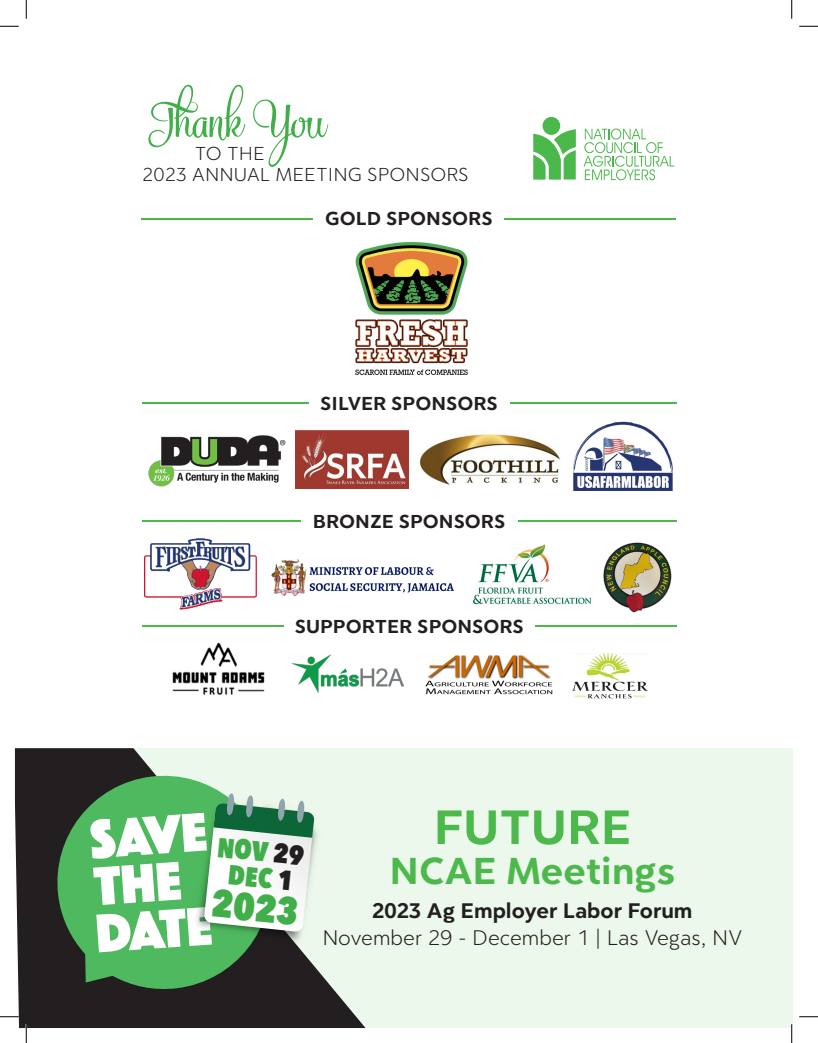
<style>
.page{position:relative;width:818px;height:1043px;background:#fff}
.page>*{position:absolute;margin:0;border:0;box-sizing:border-box;transform-origin:0 0}
.t1{font:60px "Mercury Script";color:#40ae49}
.t2{font:700 51.25px "Clarika Pro Grot";color:#4db94c}
.t3{font:700 40px "Clarika Pro Grot";color:#4db94c}
.t4{font:800 38.75px "Avenir Next Condensed";color:#40ae49}
.t5{font:800 27.5px "Avenir Next Condensed";color:#40ae49}
.t6{font:300 22.5px "Clarika Pro Grot";color:#231f20}
.t7{font:700 22.5px "Clarika Pro Grot";color:#231f20}
.t8{font:700 20px "Clarika Pro Grot";color:#231f20}
.t9{font:300 20px "Clarika Pro Grot";color:#231f20}
.s1{color:#231f20}
</style>
<div class="page">
<div style="left:26px;top:748px;width:766px;height:280px;background:#edf8ed"></div>
<svg style="left:15px;top:748px;width:350px;height:280px;fill:#231f20"></svg>
<svg style="left:51px;top:769px;width:226px;height:222px;background:#3e6e44"></svg>
<img style="left:174px;top:774px;width:168px;height:194px">
<svg style="left:90px;top:793px;width:224px;height:159px"></svg>
<svg style="left:583px;top:128px;width:91px;height:52px"></svg>
<div style="left:542px;top:117px;width:18px;height:18px;background:#4bb84b;border-radius:50%"></div>
<svg style="left:533px;top:129px;width:43px;height:51px"></svg>
<hr style="left:141px;top:218px;width:535px;height:1px;background:#4bb84b">
<img style="left:355px;top:242px;width:113px;height:133px">
<div style="left:313px;top:205px;width:191px;height:24px;background:#fff"></div>
<hr style="left:142px;top:402px;width:534px;height:2px;background:#4bb84b">
<hr style="left:142px;top:520px;width:534px;height:1px;background:#4bb84b">
<hr style="left:142px;top:625px;width:534px;height:1px;background:#4bb84b">
<img style="left:292px;top:655px;width:112px;height:37px">
<div style="left:309px;top:390px;width:200px;height:24px;background:#fff"></div>
<div style="left:300px;top:508px;width:217px;height:24px;background:#fff"></div>
<div style="left:284px;top:613px;width:250px;height:24px;background:#fff"></div>
<img style="left:572px;top:653px;width:75px;height:46px">
<img style="left:419px;top:434px;width:141px;height:51px">
<img style="left:148px;top:435px;width:138px;height:52px">
<img style="left:295px;top:430px;width:114px;height:59px">
<img style="left:573px;top:421px;width:100px;height:70px">
<img style="left:144px;top:538px;width:113px;height:71px">
<img style="left:271px;top:559px;width:183px;height:38px">
<img style="left:473px;top:544px;width:119px;height:61px">
<img style="left:603px;top:542px;width:68px;height:71px">
<img style="left:172px;top:642px;width:93px;height:53px">
<img style="left:425px;top:655px;width:128px;height:40px">
<svg style="left:0;top:25px;width:19px;height:2px"></svg>
<svg style="left:799px;top:25px;width:19px;height:2px"></svg>
<svg style="left:0;top:1015px;width:19px;height:2px"></svg>
<svg style="left:799px;top:1016px;width:19px;height:1px"></svg>
<svg style="left:25px;top:0;width:2px;height:19px"></svg>
<svg style="left:25px;top:1024px;width:2px;height:18px"></svg>
<svg style="left:791px;top:0;width:1px;height:19px"></svg>
<svg style="left:791px;top:1024px;width:1px;height:18px"></svg>
<p class="t1" style="left:152px;top:81px;width:176px">Thank You</p>
<p class="t9" style="left:195px;top:141px;width:72px">TO THE</p>
<p class="t9" style="left:142px;top:162px;width:328px">2023 ANNUAL MEETING SPONSORS</p>
<p class="t8" style="left:325px;top:205px;width:169px">GOLD SPONSORS</p>
<p class="t8" style="left:320px;top:390px;width:179px">SILVER SPONSORS</p>
<p class="t8" style="left:312px;top:509px;width:194px">BRONZE SPONSORS</p>
<p class="t8" style="left:295px;top:614px;width:231px">SUPPORTER SPONSORS</p>
<p class="t5" style="left:219px;top:829px;width:89px;rotate:6deg">NOV <span class="s1">29</span></p>
<p class="t5" style="left:230px;top:857px;width:67px;rotate:6deg">DEC <span class="s1">1</span></p>
<p class="t4" style="left:214px;top:878px;width:88px;rotate:6deg">2023</p>
<p class="t2" style="left:433px;top:794px;width:199px">FUTURE</p>
<p class="t3" style="left:389px;top:845px;width:287px">NCAE Meetings</p>
<p class="t7" style="left:372px;top:896px;width:322px">2023 Ag Employer Labor Forum</p>
<p class="t6" style="left:322px;top:924px;width:421px">November 29 - December 1 | Las Vegas, NV</p>
</div>
